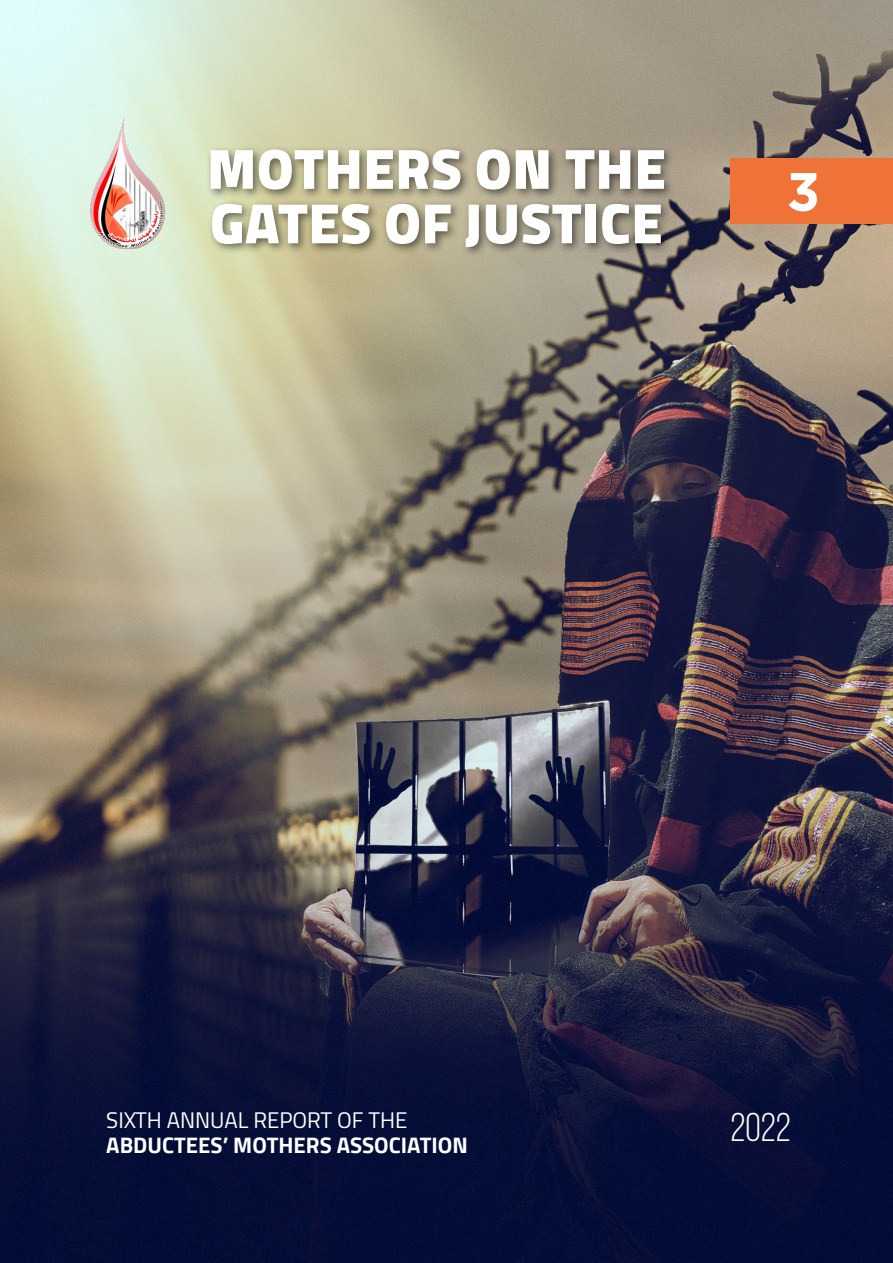
<style>
.page{position:relative;width:893px;height:1263px;background:#fff}
.page>*{position:absolute;margin:0;border:0;box-sizing:border-box;transform-origin:0 0}
.t1{font:900 57.45px "Cairo";color:#fff}
.t2{font:700 54px "Gotham";color:#fff}
.t3{font:40.05px "Bebas Neue";color:#fff}
.t4{font:700 22.35px "Cairo";color:#fff}
.t5{font:22.35px "Cairo";color:#fff}
</style>
<div class="page">
<img style="left:0;top:0;width:893px;height:1263px">
<img style="left:72px;top:116px;width:113px;height:133px">
<div style="left:730px;top:158px;width:163px;height:66px;background:#ef7339"></div>
<div style="left:206px;top:145px;width:469px;height:112px;background:#000;opacity:.54"></div>
<h1 class="t1" style="left:207px;top:135px;width:461px">MOTHERS ON THE</h1>
<h1 class="t1" style="left:210px;top:190px;width:454px">GATES OF JUSTICE</h1>
<h2 class="t2" style="left:786px;top:156px;width:35px">3</h2>
<p class="t5" style="left:106px;top:1102px;width:303px">SIXTH ANNUAL REPORT OF THE</p>
<p class="t4" style="left:106px;top:1132px;width:363px">ABDUCTEES’ MOTHERS ASSOCIATION</p>
<h3 class="t3" style="left:730px;top:1106px;width:62px">2022</h3>
</div>
